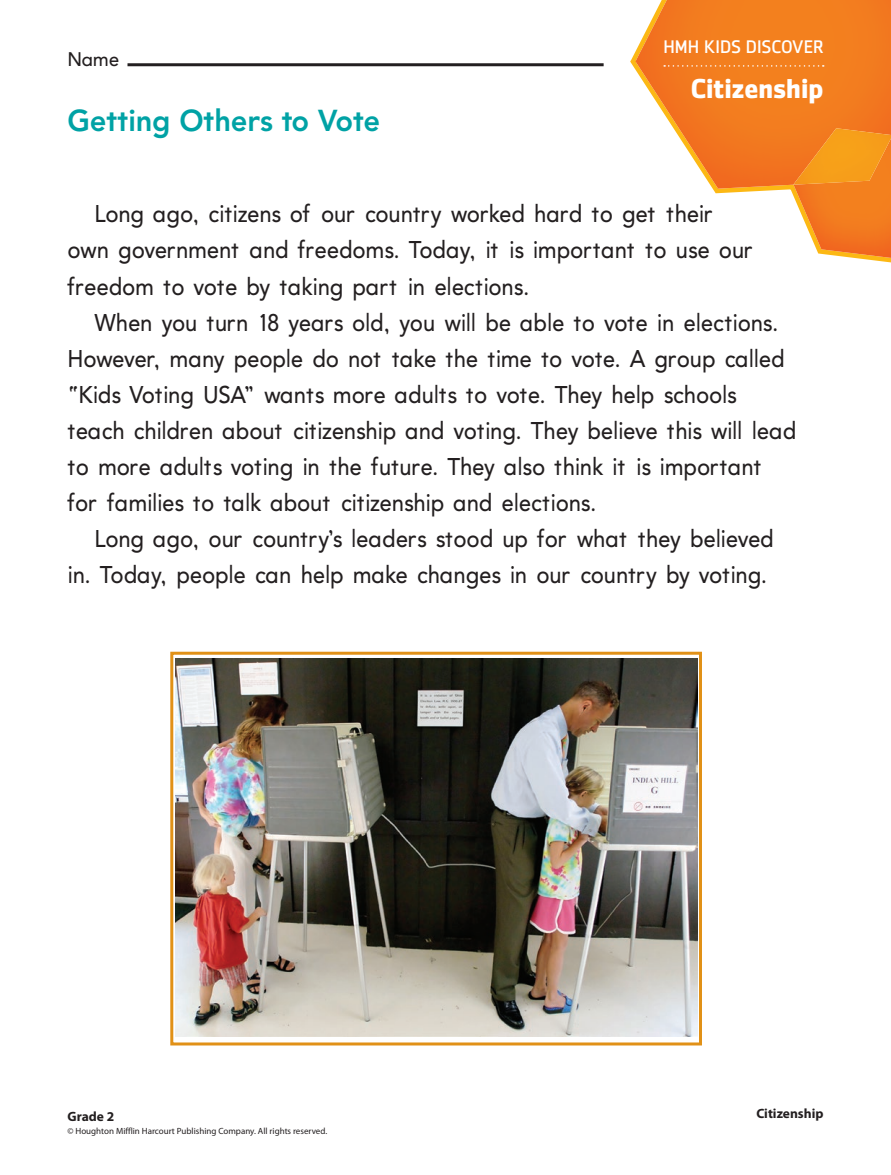
<style>
.page{position:relative;width:891px;height:1175px;background:#fff}
.page>*{position:absolute;margin:0;border:0;box-sizing:border-box;transform-origin:0 0}
.t1{font:700 30px "Avenir Primary HMH";letter-spacing:-.015em;color:#00a2a5}
.t2{font:700 27px "Zemestro Std";color:#fff}
.t3{font:24px/36px "Avenir Primary HMH";letter-spacing:-.005em;color:#231f20;scale:.96 1}
.t4{font:19.5px "Avenir Primary HMH";color:#231f20}
.t5{font:18px "Zemestro Std";letter-spacing:.005em;color:#fff}
.t6{font:700 13.5px "Myriad Pro";color:#231f20}
.t7{font:9px "Myriad Pro";color:#231f20}
</style>
<div class="page">
<svg style="left:630px;top:52px;width:261px;height:211px"></svg>
<img style="left:635px;top:0;width:159px;height:189px">
<img style="left:704px;top:0;width:187px;height:185px">
<img style="left:794px;top:185px;width:5px;height:73px">
<img style="left:799px;top:185px;width:92px;height:73px">
<img style="left:793px;top:128px;width:98px;height:57px">
<div style="left:170px;top:651px;width:532px;height:394px;border:3px solid #e19117"></div>
<hr style="left:128px;top:63px;width:476px;height:3px;background:#231f20">
<svg style="left:664px;top:65px;width:160px;height:2px"></svg>
<img style="left:176px;top:658px;width:521px;height:378px">
<p class="t4" style="left:68px;top:48px;width:53px">Name</p>
<p class="t1" style="left:68px;top:103px;width:314px">Getting Others to Vote</p>
<p class="t5" style="left:663px;top:36px;width:162px">HMH KIDS DISCOVER</p>
<p class="t2" style="left:691px;top:72px;width:134px">Citizenship</p>
<p class="t3" style="left:67px;top:196px;width:716px;text-indent:27px">Long ago, citizens of our country worked hard to get their own government and freedoms. Today, it is important to use our freedom to vote by taking part in elections.</p>
<p class="t3" style="left:67px;top:304px;width:761px;text-indent:27px">When you turn 18 years old, you will be able to vote in elections.<br>However, many people do not take the time to vote. A group called “Kids Voting USA” wants more adults to vote. They help schools teach children about citizenship and voting. They believe this will lead to more adults voting in the future. They also think it is important for families to talk about citizenship and elections.</p>
<p class="t3" style="left:67px;top:520px;width:737px;text-align:right">Long ago, our country’s leaders stood up for what they believed in. Today, people can help make changes in our country by voting.</p>
<p class="t6" style="left:68px;top:1107px;width:48px">Grade 2</p>
<p class="t6" style="left:756px;top:1104px;width:69px">Citizenship</p>
<p class="t7" style="left:68px;top:1125px;width:261px">© Houghton Mifflin Harcourt Publishing Company. All rights reserved.</p>
</div>
